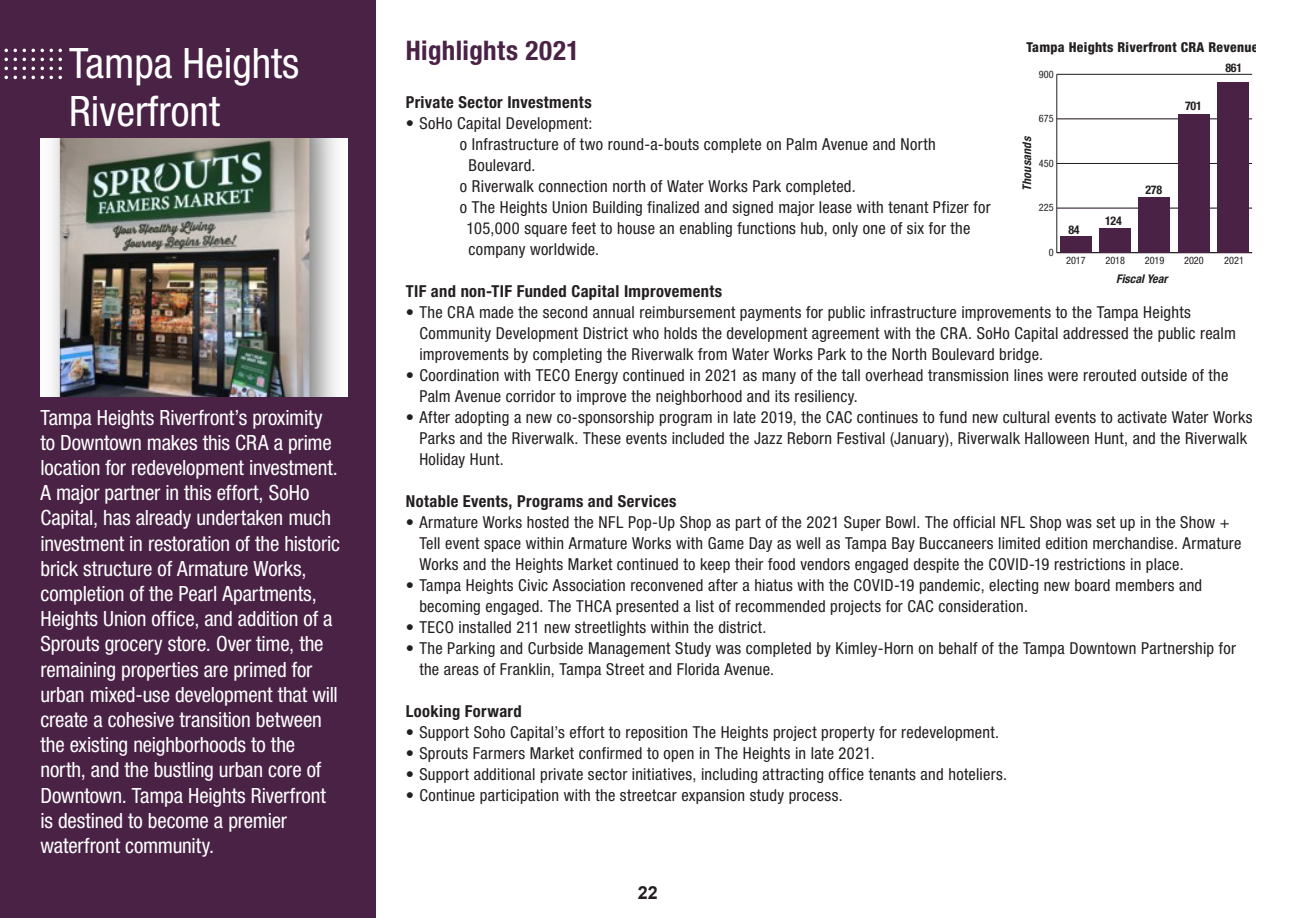
<style>
.page{position:relative;width:1296px;height:918px;background:#fff}
.page>*{position:absolute;margin:0;border:0;box-sizing:border-box;transform-origin:0 0}
.t1{font:condensed 42px "Helvetica Neue LT Std";color:#fff}
.t2{font:700 condensed 27px "Helvetica Neue LT Std";letter-spacing:.015em;color:#4a2246}
.Area_intro_text{font:condensed 21px/25.2px "Helvetica Neue LT Std";letter-spacing:-.005em;color:#fff}
.t3{font:700 18px "Arial";color:#231f20}
.body_copy{font:condensed 16.5px/21px "Helvetica Neue LT Std";letter-spacing:.015em;color:#231f20}
.body_copy-2{font:700 condensed 16.5px "Helvetica Neue LT Std";letter-spacing:.025em;color:#231f20}
.t4{font:800 condensed 13.65px "Helvetica Neue LT Std";letter-spacing:.02em;color:#231f20}
.t5{font:italic 700 condensed 12px "Helvetica Neue LT Std";color:#231f20}
.t6{font:700 condensed 12px "Helvetica Neue LT Std";letter-spacing:-.02em;color:#231f20}
.t7{font:condensed 10.2px "Helvetica Neue LT Std";color:#231f20}
.s1{font-weight:700}
</style>
<div class="page">
<div style="left:0;top:0;width:376px;height:918px;background:#4a2246"></div>
<img style="left:40px;top:138px;width:307px;height:259px">
<svg style="left:4px;top:49px;width:58px;height:3px"></svg>
<svg style="left:4px;top:58px;width:58px;height:3px"></svg>
<svg style="left:4px;top:67px;width:58px;height:3px"></svg>
<svg style="left:4px;top:76px;width:58px;height:3px"></svg>
<hr style="left:1056px;top:74px;width:1px;height:179px;background:#231f20">
<hr style="left:1057px;top:252px;width:195px;height:1px;background:#231f20">
<hr style="left:1057px;top:208px;width:195px;height:1px;background:#231f20">
<hr style="left:1057px;top:163px;width:195px;height:1px;background:#231f20">
<hr style="left:1057px;top:118px;width:195px;height:1px;background:#231f20">
<hr style="left:1057px;top:74px;width:195px;height:1px;background:#231f20">
<div style="left:1061px;top:236px;width:31px;height:17px;background:#4a2246"></div>
<div style="left:1100px;top:228px;width:31px;height:25px;background:#4a2246"></div>
<div style="left:1139px;top:198px;width:31px;height:55px;background:#4a2246"></div>
<div style="left:1178px;top:114px;width:31px;height:139px;background:#4a2246"></div>
<div style="left:1217px;top:82px;width:31px;height:171px;background:#4a2246"></div>
<p class="t1" style="left:69px;top:39px;width:232px">Tampa Heights</p>
<p class="t1" style="left:69px;top:87px;width:152px">Riverfront</p>
<p class="Area_intro_text" style="left:40px;top:404px;width:301px">Tampa Heights Riverfront’s proximity to Downtown makes this CRA a prime location for redevelopment investment.<br>A major partner in this effort, SoHo Capital, has already undertaken much investment in restoration of the historic brick structure of Armature Works, completion of the Pearl Apartments, Heights Union office, and addition of a Sprouts grocery store. Over time, the remaining properties are primed for urban mixed-use development that will create a cohesive transition between the existing neighborhoods to the north, and the bustling urban core of Downtown. Tampa Heights Riverfront is destined to become a premier waterfront community.</p>
<p class="t2" style="left:406px;top:34px;width:175px">Highlights 2021</p>
<p class="body_copy-2" style="left:406px;top:92px;width:187px">Private Sector Investments</p>
<p class="body_copy" style="left:406px;top:112px;width:188px"><span class="s1">•</span> SoHo Capital Development:</p>
<p class="body_copy" style="left:468px;top:133px;width:469px;text-indent:-9px">o Infrastructure of two round-a-bouts complete on Palm Avenue and North<br>Boulevard.</p>
<p class="body_copy" style="left:460px;top:175px;width:395px">o Riverwalk connection north of Water Works Park completed.</p>
<p class="body_copy" style="left:467px;top:196px;width:526px;text-indent:-7px">o The Heights Union Building finalized and signed major lease with tenant Pfizer for<br>105,000 square feet to house an enabling functions hub, only one of six for the company worldwide.</p>
<p class="body_copy-2" style="left:406px;top:281px;width:318px">TIF and non-TIF Funded Capital Improvements</p>
<p class="body_copy" style="left:419px;top:301px;width:818px;text-indent:-14px"><span class="s1">•</span> The CRA made the second annual reimbursement payments for public infrastructure improvements to the Tampa Heights<br>Community Development District who holds the development agreement with the CRA. SoHo Capital addressed the public realm improvements by completing the Riverwalk from Water Works Park to the North Boulevard bridge.</p>
<p class="body_copy" style="left:419px;top:364px;width:811px;text-indent:-14px">• Coordination with TECO Energy continued in 2021 as many of the tall overhead transmission lines were rerouted outside of the<br>Palm Avenue corridor to improve the neighborhood and its resiliency.</p>
<p class="body_copy" style="left:419px;top:406px;width:835px;text-indent:-14px">• After adopting a new co-sponsorship program in late 2019, the CAC continues to fund new cultural events to activate Water Works<br>Parks and the Riverwalk. These events included the Jazz Reborn Festival (January), Riverwalk Halloween Hunt, and the Riverwalk<br>Holiday Hunt.</p>
<p class="body_copy-2" style="left:406px;top:491px;width:272px">Notable Events, Programs and Services</p>
<p class="body_copy" style="left:419px;top:511px;width:824px;text-indent:-14px"><span class="s1">•</span> Armature Works hosted the NFL Pop-Up Shop as part of the 2021 Super Bowl. The official NFL Shop was set up in the Show +<br>Tell event space within Armature Works with Game Day as well as Tampa Bay Buccaneers limited edition merchandise. Armature<br>Works and the Heights Market continued to keep their food vendors engaged despite the COVID-19 restrictions in place.</p>
<p class="body_copy" style="left:419px;top:574px;width:784px;text-indent:-14px">• Tampa Heights Civic Association reconvened after a hiatus with the COVID-19 pandemic, electing new board members and becoming engaged. The THCA presented a list of recommended projects for CAC consideration.</p>
<p class="body_copy" style="left:406px;top:616px;width:360px">• TECO installed 211 new streetlights within the district.</p>
<p class="body_copy" style="left:419px;top:637px;width:818px;text-indent:-14px">• The Parking and Curbside Management Study was completed by Kimley-Horn on behalf of the Tampa Downtown Partnership for the areas of Franklin, Tampa Street and Florida Avenue.</p>
<p class="body_copy-2" style="left:406px;top:701px;width:117px">Looking Forward</p>
<p class="body_copy" style="left:406px;top:721px;width:592px">• Support Soho Capital’s effort to reposition The Heights project property for redevelopment.</p>
<p class="body_copy" style="left:406px;top:742px;width:468px">• Sprouts Farmers Market confirmed to open in The Heights in late 2021.</p>
<p class="body_copy" style="left:406px;top:763px;width:600px">• Support additional private sector initiatives, including attracting office tenants and hoteliers.</p>
<p class="body_copy" style="left:406px;top:784px;width:436px">• Continue participation with the streetcar expansion study process.</p>
<p class="t4" style="left:1026px;top:39px;width:234px">Tampa Heights Riverfront CRA Revenue</p>
<p class="t6" style="left:1225px;top:60px;width:18px">861</p>
<p class="t7" style="left:1039px;top:68px;width:16px">900</p>
<p class="t6" style="left:1185px;top:99px;width:18px">701</p>
<p class="t7" style="left:1039px;top:113px;width:16px">675</p>
<p class="t5" style="left:1020px;top:191px;width:56px;rotate:-90deg">Thousands</p>
<p class="t7" style="left:1039px;top:157px;width:16px">450</p>
<p class="t6" style="left:1145px;top:183px;width:18px">278</p>
<p class="t7" style="left:1039px;top:202px;width:16px">225</p>
<p class="t6" style="left:1105px;top:214px;width:18px">124</p>
<p class="t6" style="left:1068px;top:222px;width:13px">84</p>
<p class="t7" style="left:1049px;top:247px;width:6px">0</p>
<p class="t7" style="left:1066px;top:255px;width:21px">2017</p>
<p class="t7" style="left:1105px;top:255px;width:21px">2018</p>
<p class="t7" style="left:1145px;top:255px;width:21px">2019</p>
<p class="t7" style="left:1184px;top:255px;width:21px">2020</p>
<p class="t7" style="left:1224px;top:255px;width:21px">2021</p>
<p class="t5" style="left:1116px;top:272px;width:53px">Fiscal Year</p>
<p class="t3" style="left:638px;top:880px;width:22px">22</p>
</div>
